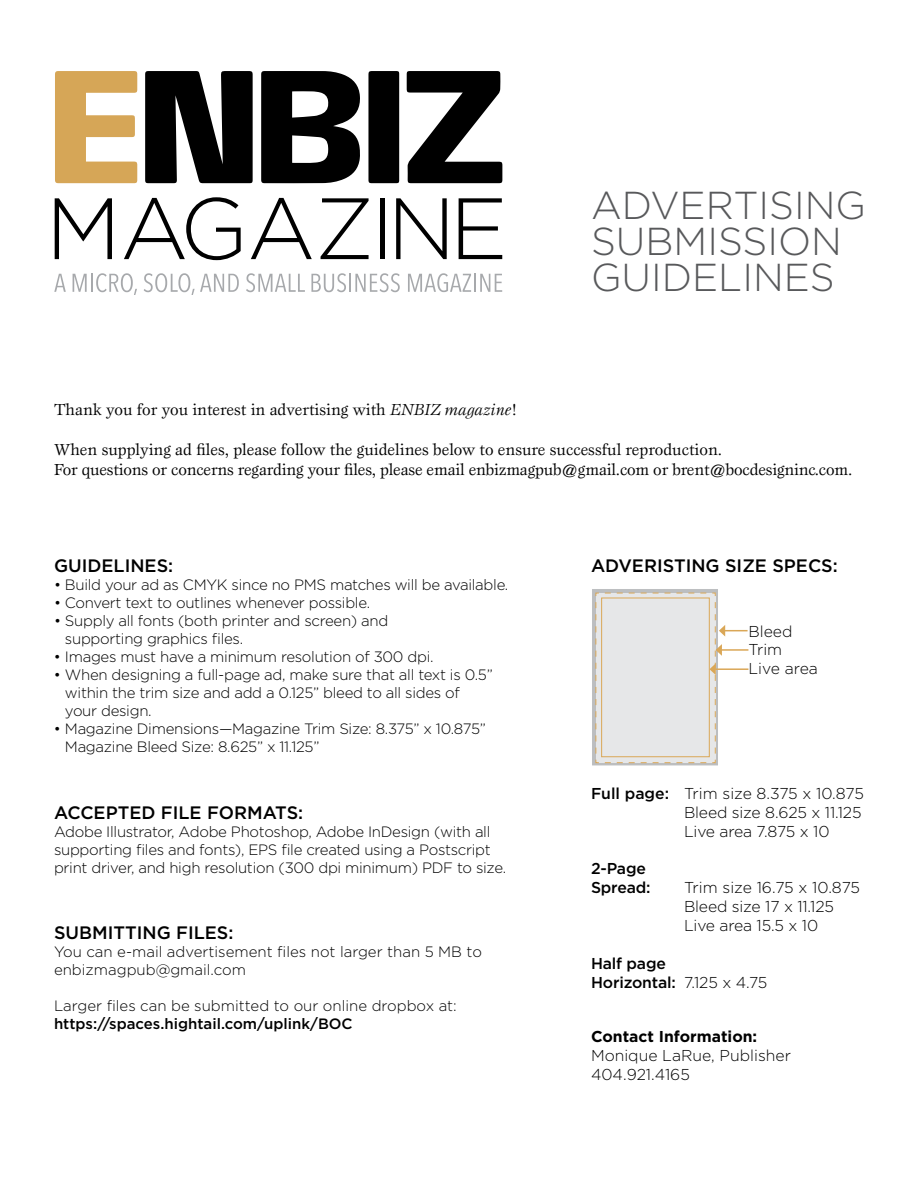
<style>
.page{position:relative;width:918px;height:1188px;background:#fff}
.page>*{position:absolute;margin:0;border:0;box-sizing:border-box;transform-origin:0 0}
.t1{font:300 38.85px/36.2px "Gotham HTF";color:#58595b}
.t2{font:500 18px "Gotham HTF";color:#000}
.t3{font:16.5px/19.8px "AT Esprit";color:#000}
.t4{font:300 15.75px/18.9px "Gotham HTF";letter-spacing:-.01em;color:#000}
.t5{font:500 15.75px/18.9px "Gotham HTF";letter-spacing:-.01em;color:#000}
.t6{font:700 15.75px "Gotham HTF";color:#000}
.t7{font:300 15px/18px "Gotham HTF";letter-spacing:-.02em;color:#000}
.t8{font:300 15px/18px "Gotham HTF";color:#000}
.t9{font:500 15px "Gotham HTF";color:#000}
.s1{font-style:italic}
.s2{font-weight:500}
.s3{font-weight:300}
</style>
<div class="page">
<svg style="left:145px;top:71px;width:108px;height:112px"></svg>
<svg style="left:261px;top:71px;width:99px;height:112px"></svg>
<svg style="left:55px;top:71px;width:82px;height:112px"></svg>
<svg style="left:407px;top:71px;width:95px;height:112px"></svg>
<div style="left:368px;top:71px;width:31px;height:112px;background:#000"></div>
<svg style="left:55px;top:198px;width:57px;height:61px"></svg>
<svg style="left:124px;top:197px;width:117px;height:63px"></svg>
<svg style="left:251px;top:198px;width:61px;height:61px"></svg>
<svg style="left:321px;top:198px;width:48px;height:61px"></svg>
<div style="left:380px;top:198px;width:5px;height:61px;background:#000"></div>
<svg style="left:396px;top:198px;width:51px;height:61px"></svg>
<svg style="left:459px;top:198px;width:43px;height:61px"></svg>
<svg style="left:54px;top:274px;width:12px;height:18px"></svg>
<svg style="left:73px;top:273px;width:64px;height:22px"></svg>
<svg style="left:144px;top:273px;width:95px;height:22px"></svg>
<svg style="left:246px;top:273px;width:59px;height:19px"></svg>
<svg style="left:311px;top:273px;width:89px;height:19px"></svg>
<svg style="left:408px;top:273px;width:94px;height:19px"></svg>
<div style="left:591px;top:588px;width:128px;height:178px;background:#bcbec0;border:1px solid #fff"></div>
<svg style="left:595px;top:592px;width:153px;height:171px"></svg>
<h1 class="t1" style="left:591px;top:187px;width:277px">ADVERTISING<br>SUBMISSION<br>GUIDELINES</h1>
<p class="t3" style="left:54px;top:400px;width:465px">Thank you for you interest in advertising with <span class="s1">ENBIZ magazine</span>!</p>
<p class="t3" style="left:54px;top:439px;width:800px">When supplying ad files, please follow the guidelines below to ensure successful reproduction.<br>For questions or concerns regarding your files, please email enbizmagpub@gmail.com or brent@bocdesigninc.com.</p>
<p class="t2" style="left:54px;top:555px;width:121px">GUIDELINES:</p>
<p class="t7" style="left:54px;top:575px;width:456px">• Build your ad as CMYK since no PMS matches will be available.</p>
<p class="t7" style="left:54px;top:593px;width:318px">• Convert text to outlines whenever possible.</p>
<p class="t7" style="left:65px;top:611px;width:325px;text-indent:-11px">• Supply all fonts (both printer and screen) and supporting graphics files.</p>
<p class="t7" style="left:54px;top:647px;width:381px">• Images must have a minimum resolution of 300 dpi.</p>
<p class="t7" style="left:65px;top:665px;width:429px;text-indent:-11px">• When designing a full-page ad, make sure that all text is 0.5” within the trim size and add a 0.125” bleed to all sides of your design.</p>
<p class="t7" style="left:65px;top:719px;width:423px;text-indent:-11px">• Magazine Dimensions—Magazine Trim Size: 8.375” x 10.875”<br>Magazine Bleed Size: 8.625” x 11.125”</p>
<p class="t2" style="left:54px;top:802px;width:251px">ACCEPTED FILE FORMATS:</p>
<p class="t7" style="left:54px;top:822px;width:454px">Adobe Illustrator, Adobe Photoshop, Adobe InDesign (with all supporting files and fonts), EPS file created using a Postscript print driver, and high resolution (300 dpi minimum) PDF to size.</p>
<p class="t2" style="left:54px;top:923px;width:181px">SUBMITTING FILES:</p>
<p class="t8" style="left:54px;top:943px;width:430px">You can e-mail advertisement files not larger than 5 MB to enbizmagpub@gmail.com</p>
<p class="t8" style="left:54px;top:997px;width:404px">Larger files can be submitted to our online dropbox at:</p>
<p class="t9" style="left:54px;top:1015px;width:300px">https://spaces.hightail.com/uplink/BOC</p>
<p class="t2" style="left:591px;top:555px;width:248px">ADVERISTING SIZE SPECS:</p>
<p class="t4" style="left:748px;top:621px;width:71px">Bleed<br>Trim<br>Live area</p>
<p class="t4" style="left:684px;top:784px;width:181px;text-indent:-93px"><span class="s2">Full page:</span> Trim size 8.375 x 10.875<br>Bleed size 8.625 x 11.125<br>Live area 7.875 x 10</p>
<p class="t5" style="left:591px;top:859px;width:61px">2-Page<br>Spread:</p>
<p class="t4" style="left:684px;top:878px;width:178px">Trim size 16.75 x 10.875<br>Bleed size 17 x 11.125<br>Live area 15.5 x 10</p>
<p class="t5" style="left:591px;top:953px;width:178px">Half page<br>Horizontal: <span class="s3">7.125 x 4.75</span></p>
<p class="t6" style="left:591px;top:1028px;width:168px">Contact Information:</p>
<p class="t4" style="left:591px;top:1046px;width:201px">Monique LaRue, Publisher<br>404.921.4165</p>
</div>
